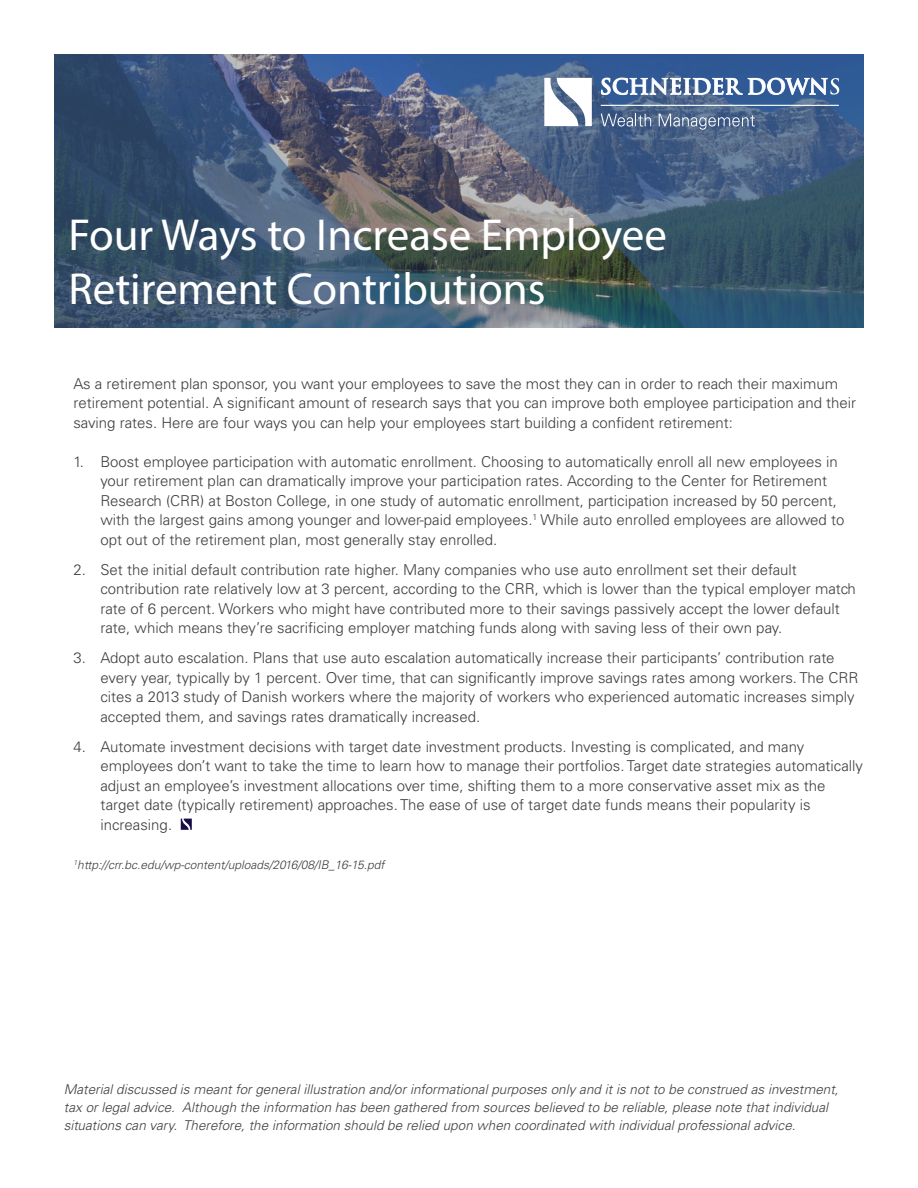
<style>
.page{position:relative;width:918px;height:1188px;background:#fff}
.page>*{position:absolute;margin:0;border:0;box-sizing:border-box;transform-origin:0 0}
.t1{font:45px "Myriad Pro";color:#fff}
.t2{font:300 15px/19.5px "Univers LT";color:#3e3e3f}
.t3{font:italic 300 13.5px/18px "Univers LT";color:#3e3e3f}
.t4{font:italic 300 12px "Univers LT";color:#3e3e3f}
</style>
<div class="page">
<svg style="left:181px;top:819px;width:11px;height:11px"></svg>
<img style="left:55px;top:54px;width:808px;height:273px">
<svg style="left:544px;top:78px;width:48px;height:48px"></svg>
<svg style="left:601px;top:78px;width:238px;height:52px;background:#6680a4"></svg>
<p class="t1" style="left:68px;top:207px;width:600px">Four Ways to Increase Employee</p>
<p class="t1" style="left:68px;top:261px;width:479px">Retirement Contributions</p>
<p class="t2" style="left:73px;top:374px;width:784px">As a retirement plan sponsor, you want your employees to save the most they can in order to reach their maximum retirement potential. A significant amount of research says that you can improve both employee participation and their saving rates. Here are four ways you can help your employees start building a confident retirement:</p>
<p class="t2" style="left:100px;top:452px;width:745px;text-indent:-27px">1. Boost employee participation with automatic enrollment. Choosing to automatically enroll all new employees in your retirement plan can dramatically improve your participation rates. According to the Center for Retirement Research (CRR) at Boston College, in one study of automatic enrollment, participation increased by 50 percent, with the largest gains among younger and lower-paid employees.<sup>1</sup> While auto enrolled employees are allowed to opt out of the retirement plan, most generally stay enrolled.</p>
<p class="t2" style="left:100px;top:560px;width:757px;text-indent:-27px">2. Set the initial default contribution rate higher. Many companies who use auto enrollment set their default contribution rate relatively low at 3 percent, according to the CRR, which is lower than the typical employer match rate of 6 percent. Workers who might have contributed more to their savings passively accept the lower default rate, which means they’re sacrificing employer matching funds along with saving less of their own pay.</p>
<p class="t2" style="left:100px;top:648px;width:759px;text-indent:-27px">3. Adopt auto escalation. Plans that use auto escalation automatically increase their participants’ contribution rate every year, typically by 1 percent. Over time, that can significantly improve savings rates among workers. The CRR cites a 2013 study of Danish workers where the majority of workers who experienced automatic increases simply accepted them, and savings rates dramatically increased.</p>
<p class="t2" style="left:100px;top:737px;width:764px;text-indent:-27px">4. Automate investment decisions with target date investment products. Investing is complicated, and many employees don’t want to take the time to learn how to manage their portfolios. Target date strategies automatically adjust an employee’s investment allocations over time, shifting them to a more conservative asset mix as the target date (typically retirement) approaches. The ease of use of target date funds means their popularity is increasing.</p>
<p class="t4" style="left:73px;top:857px;width:313px"><sup>1</sup>http://crr.bc.edu/wp-content/uploads/2016/08/IB_16-15.pdf</p>
<p class="t3" style="left:64px;top:1080px;width:777px">Material discussed is meant for general illustration and/or informational purposes only and it is not to be construed as investment, tax or legal advice. Although the information has been gathered from sources believed to be reliable, please note that individual situations can vary. Therefore, the information should be relied upon when coordinated with individual professional advice.</p>
</div>
